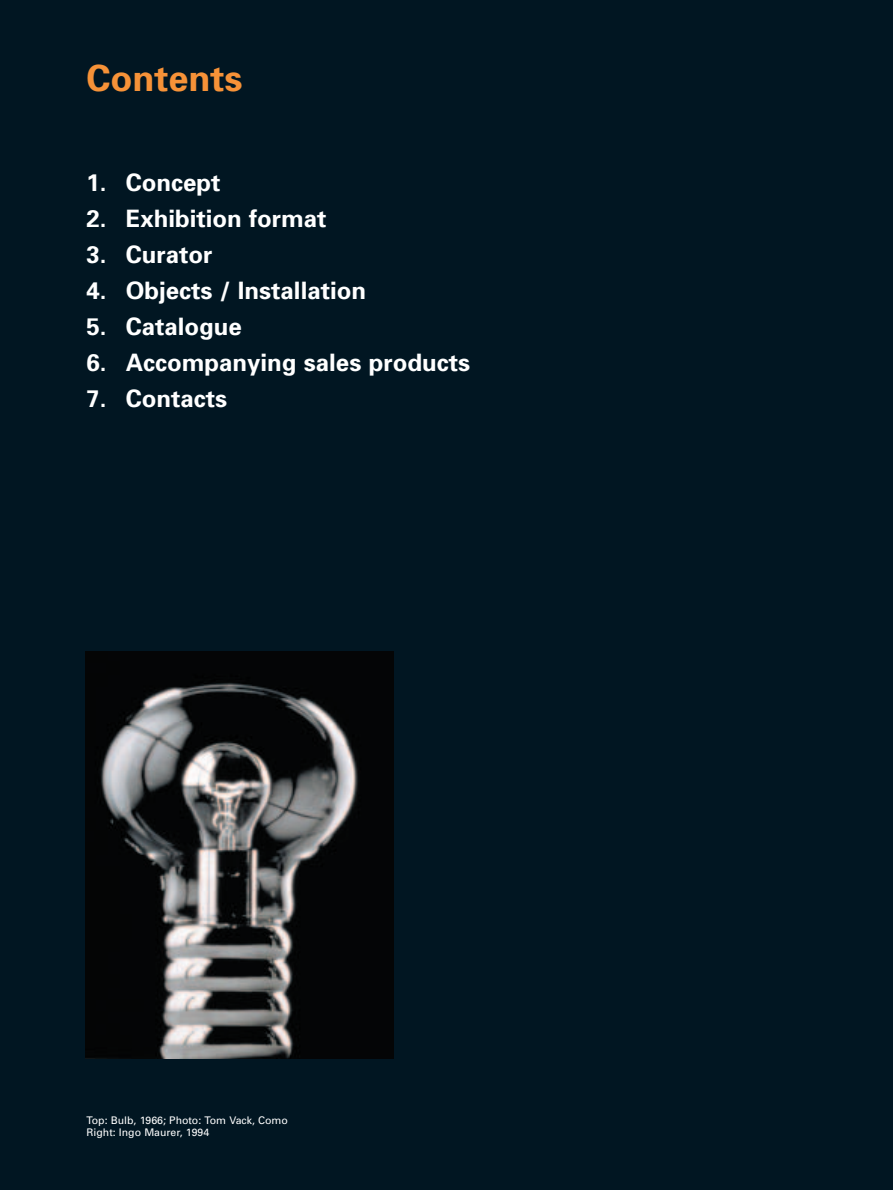
<style>
.page{position:relative;width:893px;height:1190px;background:#fff}
.page>*{position:absolute;margin:0;border:0;box-sizing:border-box;transform-origin:0 0}
.t1{font:700 36px "Univers";color:#f69238}
.t2{font:700 24px "Univers";color:#fff}
.t3{font:10.5px/12.6px "Univers";color:#fff}
</style>
<div class="page">
<div style="left:0;top:0;width:892px;height:1189px;background:#011622"></div>
<img style="left:85px;top:652px;width:309px;height:406px">
<h1 class="t1" style="left:87px;top:65px;width:157px">Contents</h1>
<p class="t2" style="left:87px;top:173px;width:135px">1. Concept</p>
<p class="t2" style="left:87px;top:209px;width:241px">2. Exhibition format</p>
<p class="t2" style="left:87px;top:245px;width:127px">3. Curator</p>
<p class="t2" style="left:87px;top:281px;width:281px">4. Objects / Installation</p>
<p class="t2" style="left:87px;top:317px;width:157px">5. Catalogue</p>
<p class="t2" style="left:87px;top:353px;width:385px">6. Accompanying sales products</p>
<p class="t2" style="left:87px;top:389px;width:142px">7. Contacts</p>
<p class="t3" style="left:87px;top:1114px;width:203px">Top: Bulb, 1966; Photo: Tom Vack, Como<br>Right: Ingo Maurer, 1994</p>
</div>
